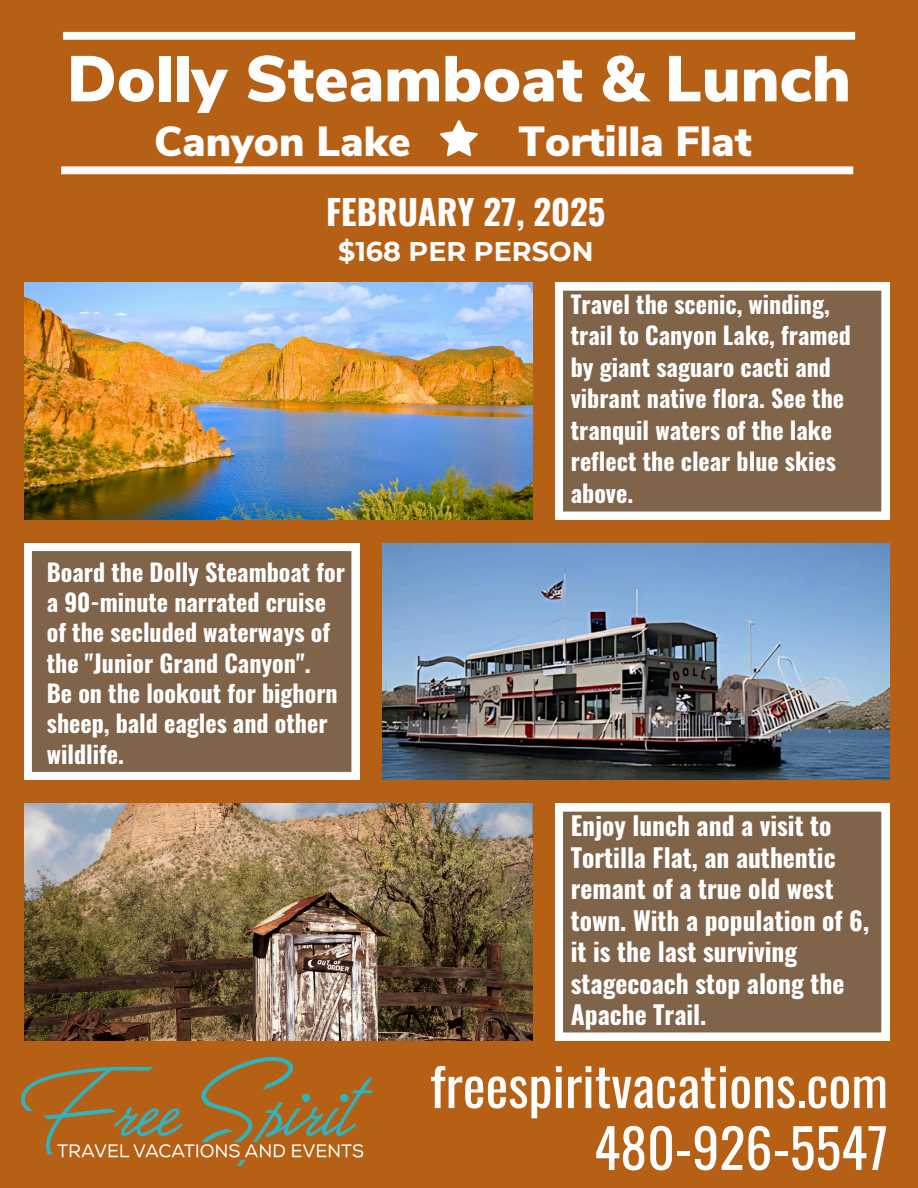
<style>
.page{position:relative;width:918px;height:1188px;background:#b66016}
.page>*{position:absolute;margin:0;border:0;box-sizing:border-box;transform-origin:0 0}
.t1{font:900 64.5px "Nunito Sans";color:#fefefe}
.t2{font:54px/61.8px "Oswald";color:#fefefe;text-align:right}
.t3{font:900 42px "Nunito Sans";color:#fefefe}
.t4{font:700 34.5px "Oswald";color:#fff}
.t5{font:700 27px "Montserrat";color:#fff}
.t6{font:700 25.5px/31.5px "Oswald";color:#fff}
.t7{font:700 24px/31.5px "Oswald";color:#fff}
</style>
<div class="page">
<svg style="left:555px;top:804px;width:334px;height:236px;background:#8d745d"></svg>
<svg style="left:24px;top:543px;width:335px;height:236px;background:#8d745d"></svg>
<svg style="left:555px;top:283px;width:334px;height:236px;background:#8d745d"></svg>
<img style="left:24px;top:283px;width:508px;height:236px">
<img style="left:382px;top:543px;width:507px;height:237px">
<img style="left:24px;top:804px;width:508px;height:236px">
<div style="left:61px;top:166px;width:792px;height:8px;background:#fff"></div>
<div style="left:63px;top:32px;width:792px;height:8px;background:#fff"></div>
<svg style="left:440px;top:120px;width:38px;height:36px"></svg>
<img style="left:22px;top:1057px;width:351px;height:108px">
<p class="t1" style="left:67px;top:36px;width:785px">Dolly Steamboat &amp; Lunch</p>
<p class="t3" style="left:154px;top:114px;width:258px">Canyon Lake</p>
<p class="t3" style="left:519px;top:114px;width:235px">Tortilla Flat</p>
<p class="t4" style="left:326px;top:185px;width:281px">FEBRUARY 27, 2025</p>
<p class="t5" style="left:338px;top:234px;width:257px">$168 PER PERSON</p>
<p class="t7" style="left:571px;top:287px;width:282px">Travel the scenic, winding, trail to Canyon Lake, framed by giant saguaro cacti and vibrant native flora. See the tranquil waters of the lake reflect the clear blue skies above.</p>
<p class="t7" style="left:47px;top:556px;width:300px;line-height:30.3px">Board the Dolly Steamboat for a 90-minute narrated cruise of the secluded waterways of the "Junior Grand Canyon".</p>
<p class="t7" style="left:47px;top:677px;width:292px;line-height:30.3px">Be on the lookout for bighorn sheep, bald eagles and other wildlife.</p>
<p class="t6" style="left:571px;top:809px;width:300px">Enjoy lunch and a visit to<br>Tortilla Flat, an authentic remant of a true old west town. With a population of 6, it is the last surviving stagecoach stop along the<br>Apache Trail.</p>
<p class="t2" style="left:430px;top:1053px;width:459px">freespiritvacations.com<br>480-926-5547</p>
</div>
